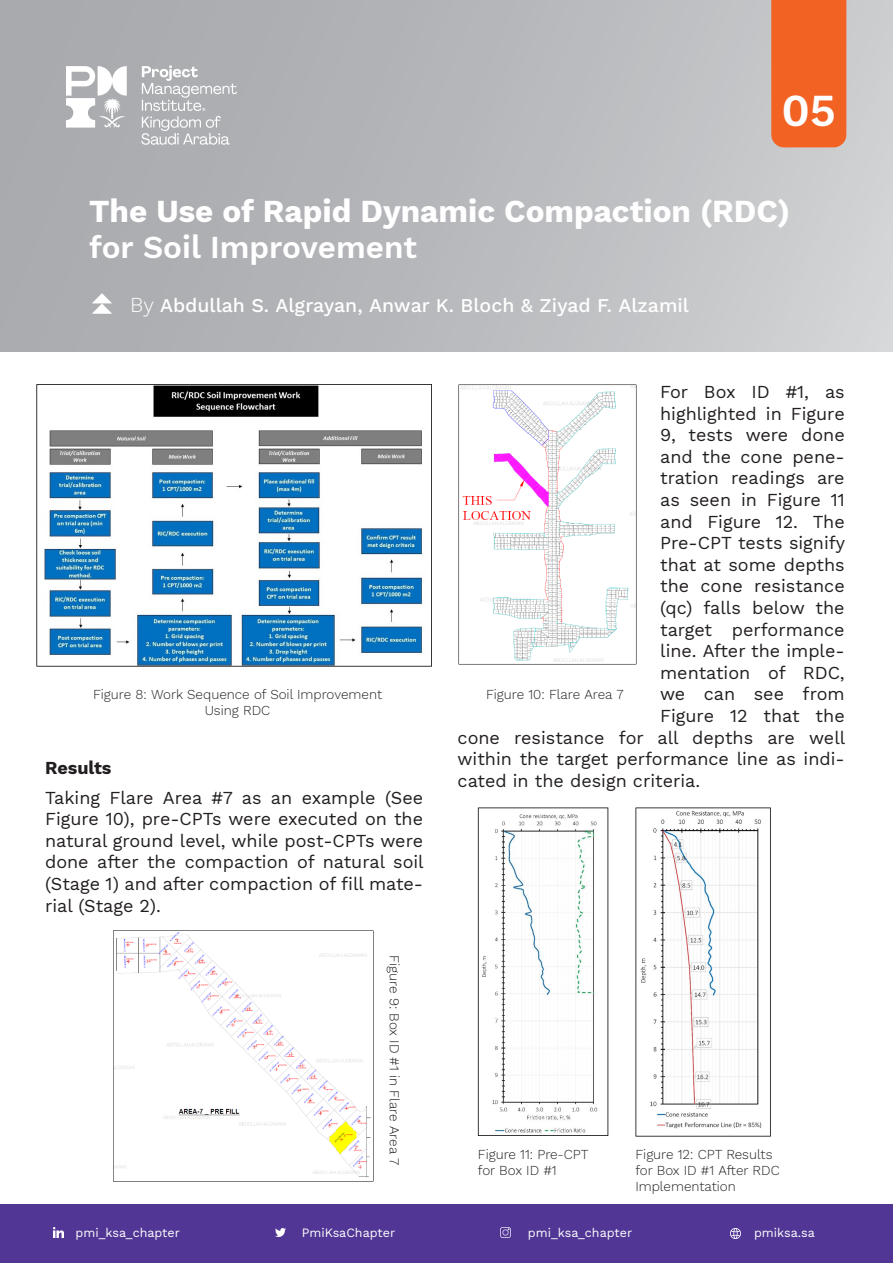
<style>
.page{position:relative;width:893px;height:1263px;background:#fff}
.page>*{position:absolute;margin:0;border:0;box-sizing:border-box;transform-origin:0 0}
.t1{font:600 45px "Work Sans";color:#fff}
.t2{font:700 31.5px "Work Sans";color:#fff}
.t3{font:600 31.5px "Work Sans";color:#fff}
.t4{font:500 19.5px "Work Sans";color:#fff}
.t5{font:18px/21.6px "Work Sans";color:#231f20;text-align:justify}
.t6{font:700 18px "Work Sans";color:#231f20}
.t7{font:300 13.5px/16.2px "Work Sans";color:#231f20}
.t8{font:12.6px "Work Sans";color:#fff}
.s1{font-weight:300;font-size:21px}
</style>
<div class="page">
<div style="left:0;top:0;width:893px;height:351px;background:linear-gradient(to right,#a4a6aa,#cdced0)"></div>
<svg style="left:92px;top:293px;width:20px;height:21px"></svg>
<div style="left:771px;top:0;width:75px;height:147px;background:#f26223"></div>
<img style="left:65px;top:66px;width:173px;height:79px">
<div style="left:0;top:1204px;width:893px;height:59px;background:#513695"></div>
<svg style="left:501px;top:1227px;width:10px;height:11px"></svg>
<svg style="left:731px;top:1228px;width:9px;height:10px"></svg>
<svg style="left:54px;top:1228px;width:10px;height:10px"></svg>
<svg style="left:275px;top:1228px;width:10px;height:9px"></svg>
<img style="left:37px;top:385px;width:394px;height:281px">
<img style="left:458px;top:385px;width:178px;height:280px">
<img style="left:114px;top:931px;width:260px;height:250px">
<img style="left:478px;top:807px;width:131px;height:329px">
<img style="left:635px;top:807px;width:136px;height:330px">
<h1 class="t1" style="left:781px;top:76px;width:56px">05</h1>
<h2 class="t2" style="left:89px;top:187px;width:702px">The Use of Rapid Dynamic Compaction (RDC)</h2>
<h2 class="t3" style="left:89px;top:223px;width:329px">for Soil Improvement</h2>
<p class="t4" style="left:130px;top:294px;width:560px"><span class="s1">By</span> Abdullah S. Algrayan, Anwar K. Bloch &amp; Ziyad F. Alzamil</p>
<p class="t7" style="left:93px;top:685px;width:291px;text-align:center">Figure 8: Work Sequence of Soil Improvement<br>Using RDC</p>
<p class="t6" style="left:45px;top:754px;width:68px">Results</p>
<p class="t5" style="left:45px;top:786px;width:380px">Taking Flare Area #7 as an example (See Figure 10), pre-CPTs were executed on the natural ground level, while post-CPTs were done after the compaction of natural soil (Stage 1) and after compaction of fill mate&shy;rial (Stage 2).</p>
<p class="t7" style="left:403px;top:955px;width:211px;rotate:90deg">Figure 9: Box ID #1 in Flare Area 7</p>
<p class="t5" style="left:660px;top:380px;width:186px">For Box ID #1, as</p>
<p class="t5" style="left:660px;top:402px;width:186px">highlighted in Figure</p>
<p class="t5" style="left:660px;top:423px;width:186px">9, tests were done</p>
<p class="t5" style="left:660px;top:445px;width:186px">and the cone pene-</p>
<p class="t5" style="left:660px;top:467px;width:186px">tration readings are</p>
<p class="t5" style="left:660px;top:488px;width:186px">as seen in Figure 11</p>
<p class="t5" style="left:660px;top:510px;width:186px">and Figure 12. The</p>
<p class="t5" style="left:660px;top:531px;width:186px">Pre-CPT tests signify</p>
<p class="t5" style="left:660px;top:553px;width:186px">that at some depths</p>
<p class="t5" style="left:660px;top:575px;width:186px">the cone resistance</p>
<p class="t5" style="left:660px;top:596px;width:186px">(qc) falls below the</p>
<p class="t5" style="left:660px;top:618px;width:186px">target performance</p>
<p class="t5" style="left:660px;top:639px;width:186px">line. After the imple-</p>
<p class="t5" style="left:660px;top:661px;width:186px">mentation of RDC,</p>
<p class="t5" style="left:660px;top:683px;width:186px">we can see from</p>
<p class="t5" style="left:660px;top:704px;width:186px">Figure 12 that the</p>
<p class="t5" style="left:458px;top:726px;width:389px">cone resistance for all depths are well</p>
<p class="t5" style="left:458px;top:747px;width:389px">within the target performance line as indi-</p>
<p class="t5" style="left:458px;top:769px;width:244px">cated in the design criteria.</p>
<p class="t7" style="left:486px;top:685px;width:139px">Figure 10: Flare Area 7</p>
<p class="t7" style="left:478px;top:1145px;width:112px">Figure 11: Pre-CPT for Box ID #1</p>
<p class="t7" style="left:635px;top:1145px;width:146px">Figure 12: CPT Results for Box ID #1 After RDC<br>Implementation</p>
<p class="t8" style="left:76px;top:1223px;width:106px">pmi_ksa_chapter</p>
<p class="t8" style="left:302px;top:1223px;width:95px">PmiKsaChapter</p>
<p class="t8" style="left:528px;top:1223px;width:106px">pmi_ksa_chapter</p>
<p class="t8" style="left:754px;top:1223px;width:62px">pmiksa.sa</p>
</div>
